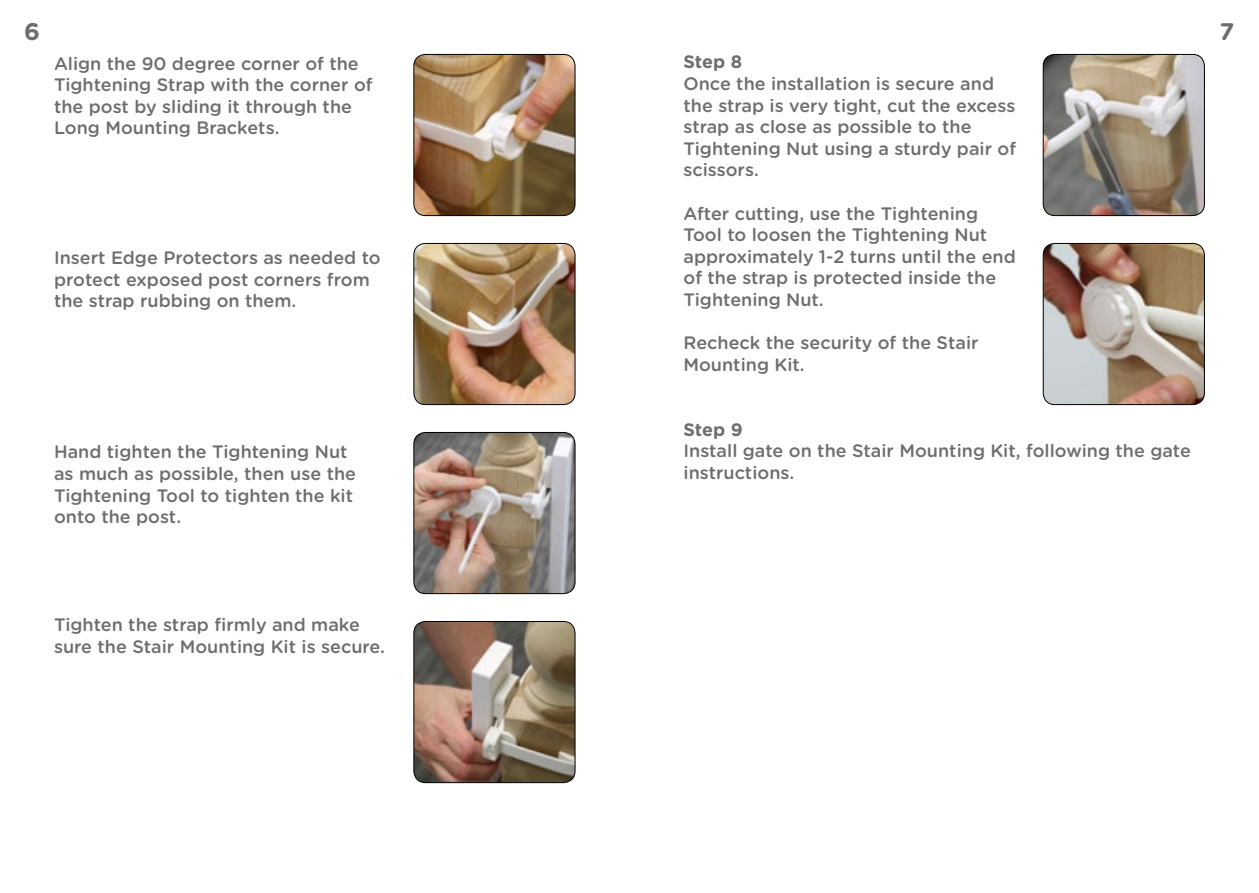
<style>
.page{position:relative;width:1259px;height:893px;background:#fff}
.page>*{position:absolute;margin:0;border:0;box-sizing:border-box;transform-origin:0 0}
.t1{font:700 24px "Gotham Rounded";color:#6d6e71}
.t2{font:500 18px/21.6px "Gotham Rounded";color:#6d6e71}
.t3{font:700 18px "Gotham Rounded";letter-spacing:-.005em;color:#6d6e71}
</style>
<div class="page">
<img style="left:414px;top:243px;width:161px;height:161px">
<div style="left:413px;top:243px;width:162px;height:162px;border:1px solid #000;border-radius:12px"></div>
<img style="left:414px;top:432px;width:161px;height:162px">
<div style="left:413px;top:432px;width:162px;height:162px;border:1px solid #000;border-radius:12px"></div>
<img style="left:414px;top:621px;width:161px;height:162px">
<div style="left:413px;top:621px;width:162px;height:162px;border:1px solid #000;border-radius:12px"></div>
<img style="left:1044px;top:54px;width:160px;height:162px">
<div style="left:1042px;top:54px;width:162px;height:162px;border:1px solid #000;border-radius:12px"></div>
<img style="left:1044px;top:243px;width:160px;height:162px">
<div style="left:1042px;top:243px;width:162px;height:162px;border:1px solid #000;border-radius:12px"></div>
<img style="left:414px;top:54px;width:161px;height:162px">
<div style="left:413px;top:54px;width:162px;height:162px;border:1px solid #000;border-radius:12px"></div>
<h1 class="t1" style="left:24px;top:14px;width:17px">6</h1>
<h1 class="t1" style="left:1219px;top:14px;width:16px">7</h1>
<p class="t2" style="left:54px;top:52px;width:320px">Align the 90 degree corner of the<br>Tightening Strap with the corner of the post by sliding it through the<br>Long Mounting Brackets.</p>
<p class="t3" style="left:683px;top:49px;width:60px">Step 8</p>
<p class="t2" style="left:683px;top:72px;width:334px">Once the installation is secure and the strap is very tight, cut the excess strap as close as possible to the<br>Tightening Nut using a sturdy pair of scissors.</p>
<p class="t2" style="left:683px;top:202px;width:334px">After cutting, use the Tightening<br>Tool to loosen the Tightening Nut approximately 1-2 turns until the end of the strap is protected inside the<br>Tightening Nut.</p>
<p class="t2" style="left:683px;top:331px;width:297px">Recheck the security of the Stair<br>Mounting Kit.</p>
<p class="t2" style="left:54px;top:246px;width:328px">Insert Edge Protectors as needed to protect exposed post corners from the strap rubbing on them.</p>
<p class="t2" style="left:54px;top:440px;width:304px">Hand tighten the Tightening Nut as much as possible, then use the<br>Tightening Tool to tighten the kit onto the post.</p>
<p class="t2" style="left:54px;top:613px;width:333px">Tighten the strap firmly and make sure the Stair Mounting Kit is secure.</p>
<p class="t3" style="left:683px;top:416px;width:61px">Step 9</p>
<p class="t2" style="left:683px;top:439px;width:509px">Install gate on the Stair Mounting Kit, following the gate instructions.</p>
</div>
